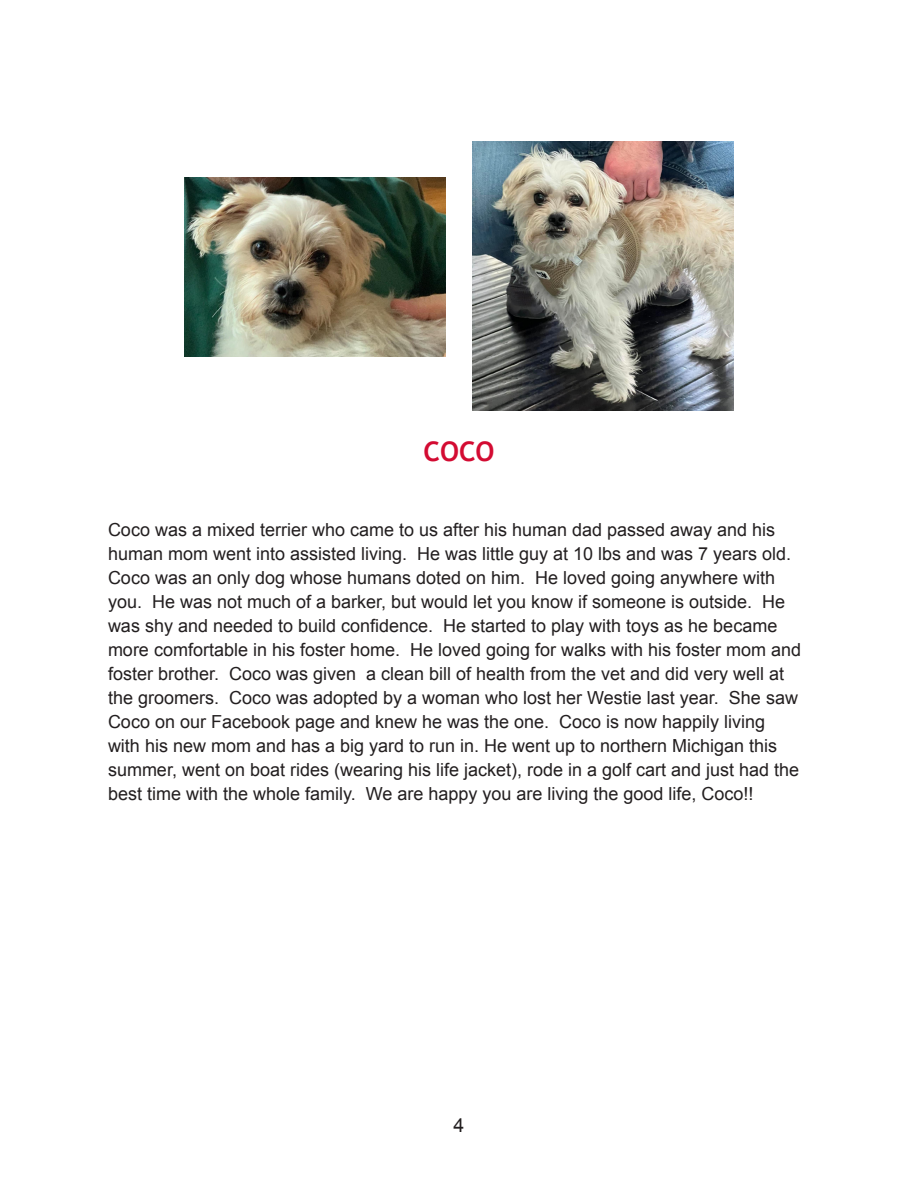
<style>
.page{position:relative;width:918px;height:1188px;background:#fff}
.page>*{position:absolute;margin:0;border:0;box-sizing:border-box;transform-origin:0 0}
.t1{font:700 27px "Trebuchet MS";color:#d30b32}
.t2{font:19.5px "Arial";color:#231f20}
.t3{font:18px/24px "Arial";color:#231f20}
</style>
<div class="page">
<img style="left:184px;top:177px;width:262px;height:179px">
<img style="left:472px;top:141px;width:262px;height:269px">
<p class="t1" style="left:423px;top:434px;width:73px">COCO</p>
<p class="t3" style="left:108px;top:518px;width:669px">Coco was a mixed terrier who came to us after his human dad passed away and his</p>
<p class="t3" style="left:108px;top:542px;width:685px">human mom went into assisted living. He was little guy at 10 lbs and was 7 years old.</p>
<p class="t3" style="left:108px;top:566px;width:695px">Coco was an only dog whose humans doted on him. He loved going anywhere with you. He was not much of a barker, but would let you know if someone is outside. He was shy and needed to build confidence. He started to play with toys as he became more comfortable in his foster home. He loved going for walks with his foster mom and</p>
<p class="t3" style="left:108px;top:662px;width:692px">foster brother. Coco was given a clean bill of health from the vet and did very well at the groomers. Coco was adopted by a woman who lost her Westie last year. She saw<br>Coco on our Facebook page and knew he was the one. Coco is now happily living</p>
<p class="t3" style="left:108px;top:734px;width:693px">with his new mom and has a big yard to run in. He went up to northern Michigan this summer, went on boat rides (wearing his life jacket), rode in a golf cart and just had the best time with the whole family. We are happy you are living the good life, Coco!!</p>
<p class="t2" style="left:454px;top:1112px;width:12px">4</p>
</div>
